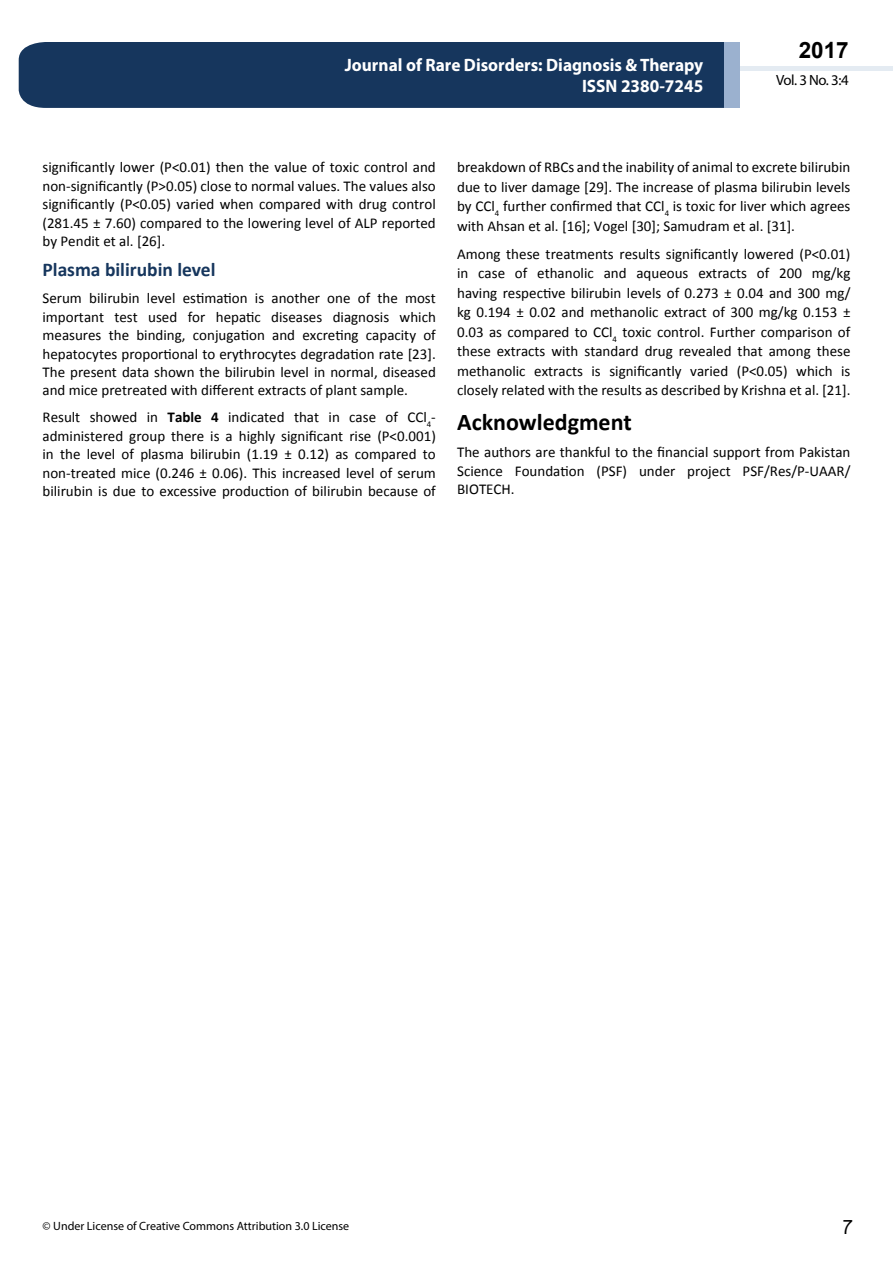
<style>
.page{position:relative;width:893px;height:1263px;background:#fff}
.page>*{position:absolute;margin:0;border:0;box-sizing:border-box;transform-origin:0 0}
.t1{font:25.5px "Tunga";color:#000}
.t2{font:700 24px "Calibri";color:#000}
.t3{font:700 22.5px "Arial";color:#000}
.t4{font:700 19.5px "Calibri";color:#16365d}
.t5{font:700 18px/21.6px "Myriad Pro";color:#fff;text-align:right;scale:.96 1}
.t6{font:15px/18.5px "Calibri";color:#000;text-align:justify}
.t7{font:14.85px "Myriad Pro";color:#000}
.t8{font:12px "Myriad Pro";color:#000}
.s1{font-weight:700}
</style>
<div class="page">
<div style="left:722px;top:66px;width:171px;height:5px;background:#e4ebf2"></div>
<div style="left:19px;top:42px;width:706px;height:66px;background:#16365d"></div>
<div style="left:725px;top:42px;width:15px;height:66px;background:#9bb1cf"></div>
<p class="t5" style="left:345px;top:53px;width:375px">Journal of Rare Disorders: Diagnosis &amp; Therapy<br>ISSN 2380-7245</p>
<h3 class="t3" style="left:799px;top:35px;width:52px">2017</h3>
<p class="t7" style="left:776px;top:71px;width:74px">Vol. 3 No. 3:4</p>
<p class="t6" style="left:42px;top:158px;width:395px">significantly lower (P&lt;0.01) then the value of toxic control and non-significantly (P&gt;0.05) close to normal values. The values also significantly (P&lt;0.05) varied when compared with drug control (281.45 ± 7.60) compared to the lowering level of ALP reported by Pendit et al. [26].</p>
<h3 class="t4" style="left:43px;top:257px;width:174px">Plasma bilirubin level</h3>
<p class="t6" style="left:43px;top:289px;width:395px">Serum bilirubin level estimation is another one of the most important test used for hepatic diseases diagnosis which measures the binding, conjugation and excreting capacity of hepatocytes proportional to erythrocytes degradation rate [23].<br>The present data shown the bilirubin level in normal, diseased and mice pretreated with different extracts of plant sample.</p>
<p class="t6" style="left:43px;top:408px;width:395px">Result showed in <span class="s1">Table 4</span> indicated that in case of CCl<sub>4</sub>- administered group there is a highly significant rise (P&lt;0.001) in the level of plasma bilirubin (1.19 ± 0.12) as compared to non-treated mice (0.246 ± 0.06). This increased level of serum bilirubin is due to excessive production of bilirubin because of</p>
<p class="t6" style="left:457px;top:158px;width:395px;line-height:19.5px">breakdown of RBCs and the inability of animal to excrete bilirubin due to liver damage [29]. The increase of plasma bilirubin levels by CCl<sub>4</sub> further confirmed that CCl<sub>4</sub> is toxic for liver which agrees with Ahsan et al. [16]; Vogel [30]; Samudram et al. [31].</p>
<p class="t6" style="left:457px;top:244px;width:395px;line-height:19.5px">Among these treatments results significantly lowered (P&lt;0.01) in case of ethanolic and aqueous extracts of 200 mg/kg having respective bilirubin levels of 0.273 ± 0.04 and 300 mg/ kg 0.194 ± 0.02 and methanolic extract of 300 mg/kg 0.153 ± 0.03 as compared to CCl<sub>4</sub> toxic control. Further comparison of these extracts with standard drug revealed that among these methanolic extracts is significantly varied (P&lt;0.05) which is closely related with the results as described by Krishna et al. [21].</p>
<h2 class="t2" style="left:457px;top:407px;width:176px">Acknowledgment</h2>
<p class="t6" style="left:457px;top:443px;width:395px">The authors are thankful to the financial support from Pakistan Science Foundation (PSF) under project PSF/Res/P-UAAR/ BIOTECH.</p>
<p class="t8" style="left:43px;top:1218px;width:308px">© Under License of Creative Commons Attribution 3.0 License</p>
<h1 class="t1" style="left:842px;top:1210px;width:11px">7</h1>
</div>
